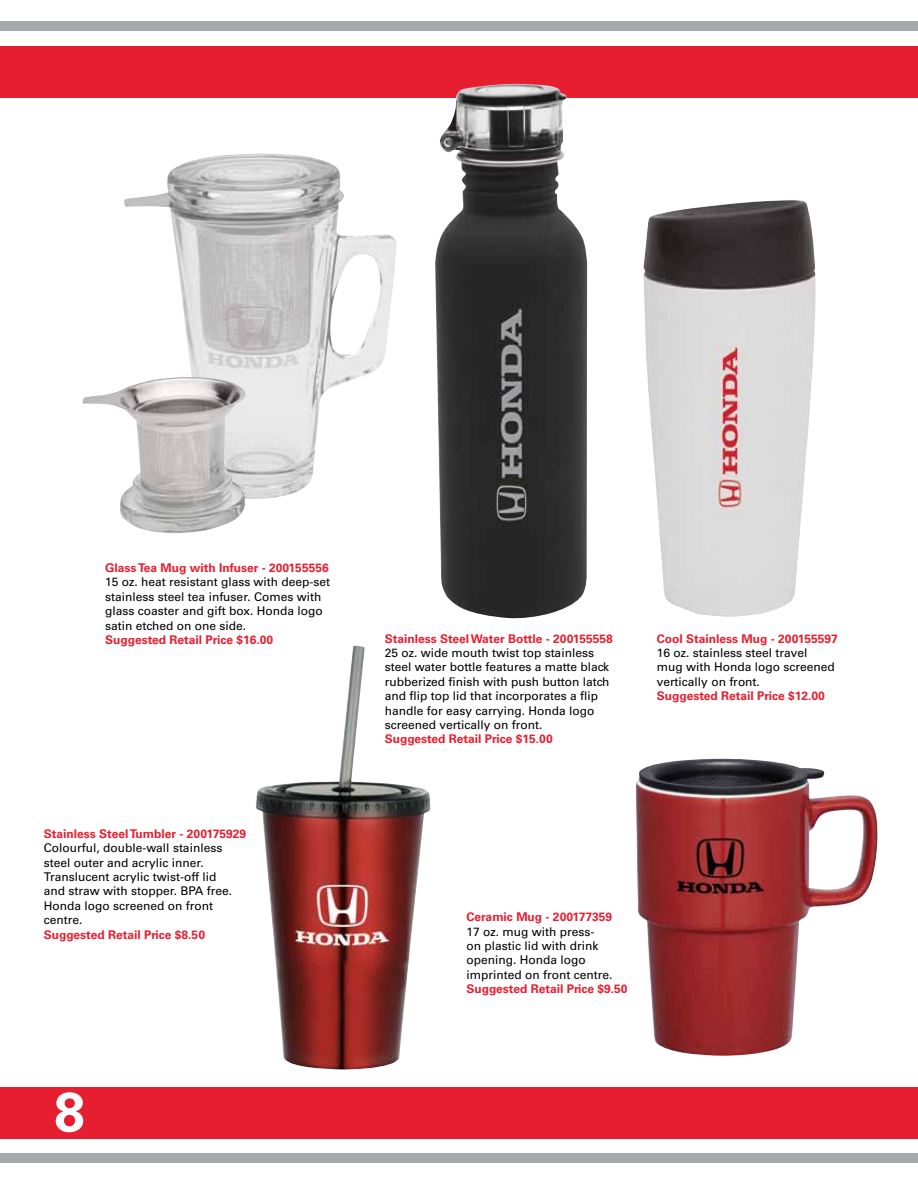
<style>
.page{position:relative;width:918px;height:1188px;background:#fff}
.page>*{position:absolute;margin:0;border:0;box-sizing:border-box;transform-origin:0 0}
.t1{font:700 55.5px "Univers LT Std";color:#fff}
.t2{font:12px/14.4px "Univers LT Std";color:#000}
.t3{font:700 12px "Univers LT Std";color:#e61e30}
</style>
<div class="page">
<div style="left:0;top:46px;width:918px;height:51px;background:#e61e30"></div>
<div style="left:0;top:1087px;width:918px;height:52px;background:#e61e30"></div>
<div style="left:0;top:21px;width:918px;height:10px;background:#a7a9ac"></div>
<div style="left:0;top:1153px;width:918px;height:10px;background:#a7a9ac"></div>
<img style="left:435px;top:84px;width:152px;height:535px">
<img style="left:643px;top:200px;width:173px;height:417px">
<img style="left:255px;top:646px;width:175px;height:424px">
<img style="left:124px;top:153px;width:273px;height:346px">
<img style="left:82px;top:377px;width:165px;height:157px">
<img style="left:636px;top:759px;width:242px;height:297px">
<p class="t3" style="left:105px;top:561px;width:225px">Glass Tea Mug with Infuser - 200155556</p>
<p class="t2" style="left:105px;top:575px;width:226px">15 oz. heat resistant glass with deep-set stainless steel tea infuser. Comes with glass coaster and gift box. Honda logo satin etched on one side.</p>
<p class="t3" style="left:105px;top:633px;width:170px">Suggested Retail Price $16.00</p>
<p class="t3" style="left:44px;top:827px;width:204px">Stainless Steel Tumbler - 200175929</p>
<p class="t2" style="left:44px;top:841px;width:190px">Colourful, double-wall stainless steel outer and acrylic inner.<br>Translucent acrylic twist-off lid and straw with stopper. BPA free.<br>Honda logo screened on front centre.</p>
<p class="t3" style="left:44px;top:927px;width:163px">Suggested Retail Price $8.50</p>
<h1 class="t1" style="left:54px;top:1080px;width:32px">8</h1>
<p class="t3" style="left:385px;top:631px;width:230px">Stainless Steel Water Bottle - 200155558</p>
<p class="t2" style="left:385px;top:646px;width:226px">25 oz. wide mouth twist top stainless steel water bottle features a matte black rubberized finish with push button latch and flip top lid that incorporates a flip handle for easy carrying. Honda logo screened vertically on front.</p>
<p class="t3" style="left:385px;top:732px;width:170px">Suggested Retail Price $15.00</p>
<p class="t3" style="left:657px;top:631px;width:182px">Cool Stainless Mug - 200155597</p>
<p class="t2" style="left:657px;top:646px;width:180px">16 oz. stainless steel travel mug with Honda logo screened vertically on front.</p>
<p class="t3" style="left:657px;top:689px;width:170px">Suggested Retail Price $12.00</p>
<p class="t3" style="left:467px;top:910px;width:147px">Ceramic Mug - 200177359</p>
<p class="t2" style="left:467px;top:924px;width:148px">17 oz. mug with press-<br>on plastic lid with drink opening. Honda logo imprinted on front centre.</p>
<p class="t3" style="left:467px;top:982px;width:163px">Suggested Retail Price $9.50</p>
</div>
